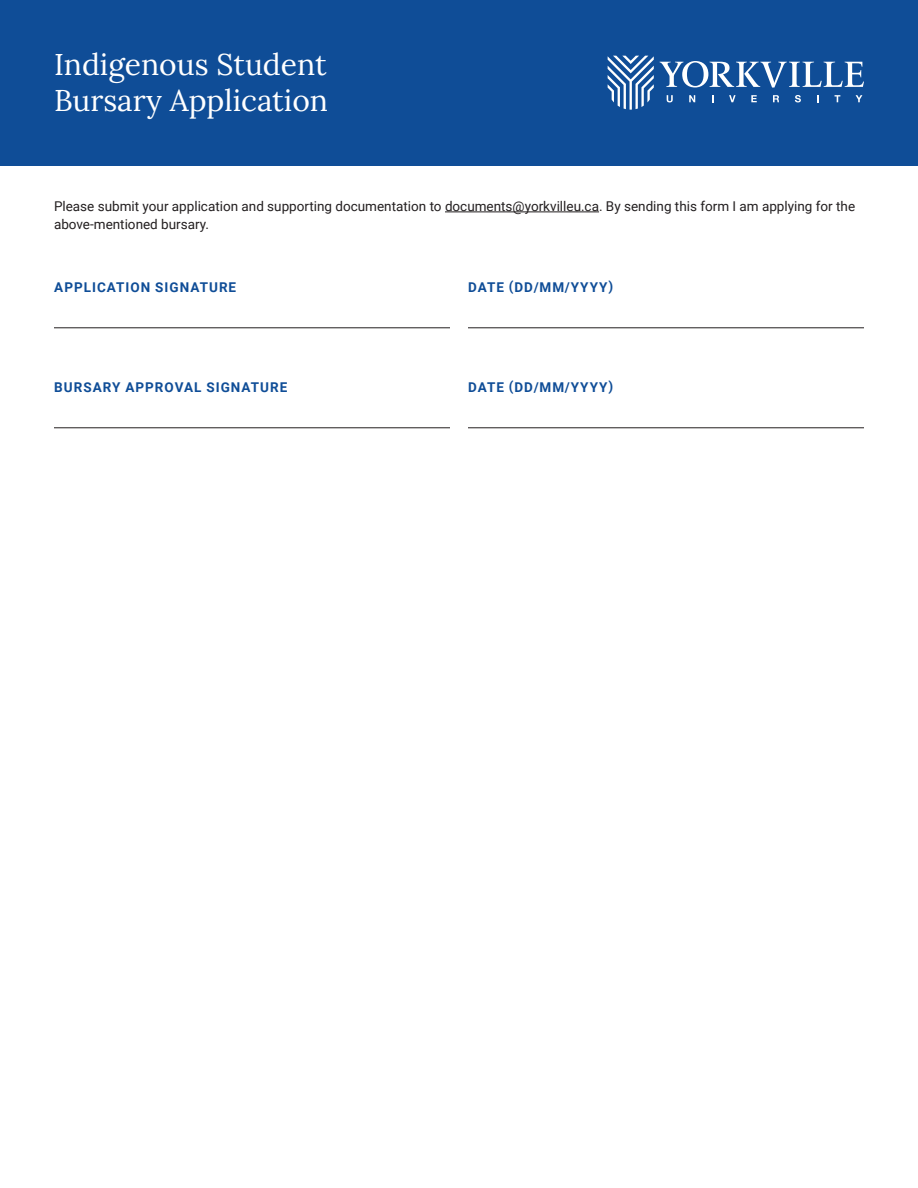
<style>
.page{position:relative;width:918px;height:1188px;background:#fff}
.page>*{position:absolute;margin:0;border:0;box-sizing:border-box;transform-origin:0 0}
.t1{font:30px/36px "Lora";color:#fff}
.t2{font:13.5px/18px "Roboto";color:#231f20}
.t3{font:700 13.5px "Roboto";letter-spacing:.075em;color:#0f4d97}
</style>
<div class="page">
<hr style="left:54px;top:328px;width:396px;height:1px;background:#231f20">
<hr style="left:54px;top:428px;width:396px;height:1px;background:#231f20">
<hr style="left:468px;top:328px;width:396px;height:1px;background:#231f20">
<hr style="left:468px;top:428px;width:396px;height:1px;background:#231f20">
<hr style="left:445px;top:212px;width:154px;height:1px;background:#231f20">
<div style="left:0;top:0;width:918px;height:165px;background:#0f4d97"></div>
<svg style="left:608px;top:56px;width:46px;height:54px"></svg>
<svg style="left:660px;top:61px;width:204px;height:27px"></svg>
<svg style="left:667px;top:95px;width:6px;height:7px"></svg>
<svg style="left:689px;top:95px;width:6px;height:7px"></svg>
<svg style="left:729px;top:95px;width:7px;height:7px"></svg>
<svg style="left:751px;top:95px;width:6px;height:7px"></svg>
<svg style="left:773px;top:95px;width:6px;height:7px"></svg>
<svg style="left:795px;top:95px;width:6px;height:7px"></svg>
<svg style="left:817px;top:95px;width:2px;height:7px"></svg>
<svg style="left:835px;top:95px;width:5px;height:7px"></svg>
<svg style="left:856px;top:95px;width:6px;height:7px"></svg>
<p class="t1" style="left:54px;top:44px;width:276px">Indigenous Student<br>Bursary Application</p>
<p class="t2" style="left:54px;top:197px;width:803px">Please submit your application and supporting documentation to documents@yorkvilleu.ca. By sending this form I am applying for the above-mentioned bursary.</p>
<p class="t3" style="left:54px;top:277px;width:184px">APPLICATION SIGNATURE</p>
<p class="t3" style="left:54px;top:377px;width:235px">BURSARY APPROVAL SIGNATURE</p>
<p class="t3" style="left:468px;top:277px;width:146px">DATE (DD/MM/YYYY)</p>
<p class="t3" style="left:468px;top:377px;width:146px">DATE (DD/MM/YYYY)</p>
</div>
